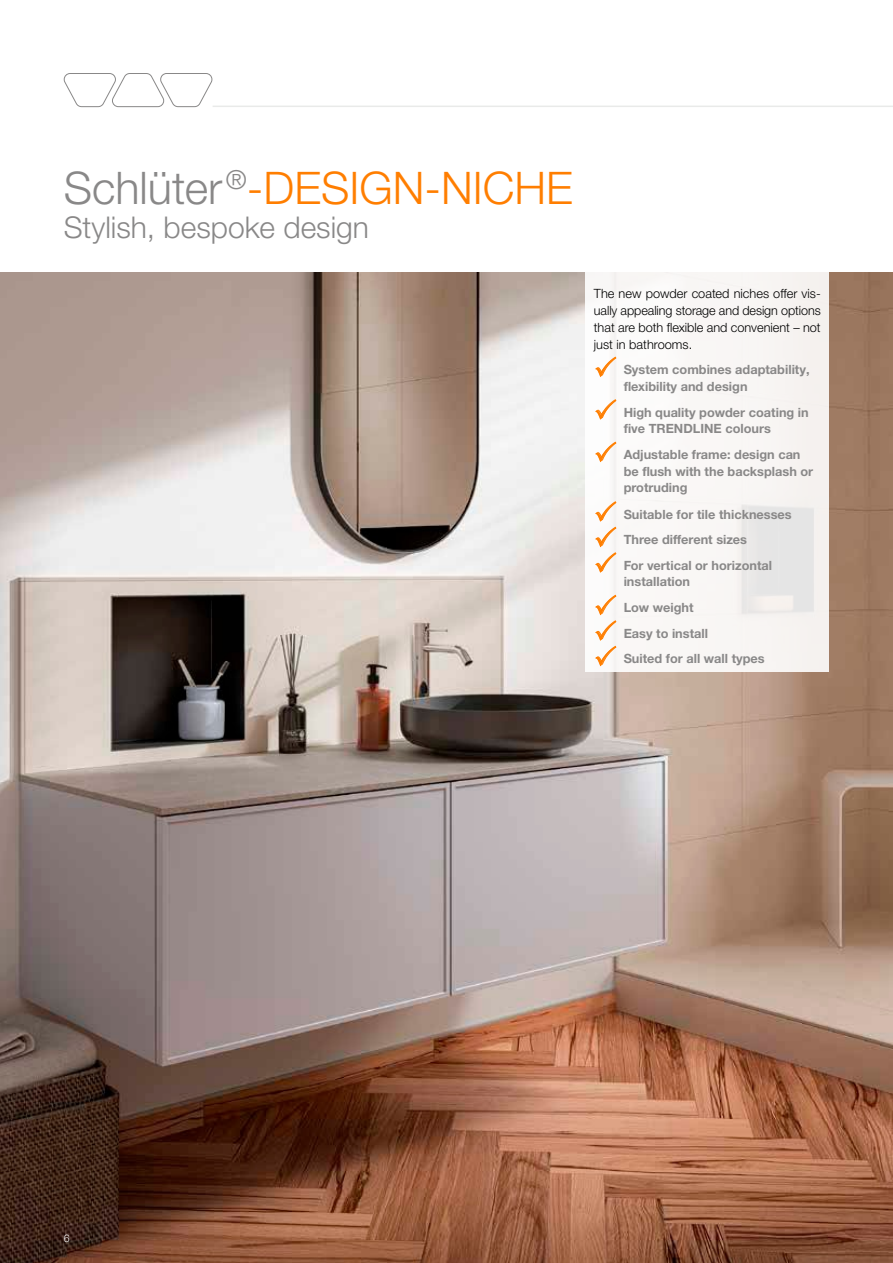
<style>
.page{position:relative;width:893px;height:1263px;background:#fff}
.page>*{position:absolute;margin:0;border:0;box-sizing:border-box;transform-origin:0 0}
.t1{font:300 45px "Helvetica Neue LTW1 G";color:#ff7e00}
.t2{font:300 30px "Helvetica Neue LTW1 G";color:#898888}
.t3{font:700 12.75px/16.5px "Helvetica Neue LTW1 G";color:#898888}
.t4{font:300 12.75px/17px "Helvetica Neue LTW1 G";color:#000;text-align:justify}
.t5{font:300 10.5px "Helvetica Neue LTW1 G";color:#fff}
.s1{color:#898888}
.s2{color:#ff7e00}
</style>
<div class="page">
<svg style="left:64px;top:73px;width:148px;height:34px"></svg>
<hr style="left:213px;top:106px;width:680px;height:1px;background:#e9eae9">
<img style="left:0;top:272px;width:893px;height:991px">
<svg style="left:585px;top:272px;width:244px;height:400px;fill:#f9f6f5"></svg>
<svg style="left:617px;top:380px;width:30px;height:1px"></svg>
<svg style="left:617px;top:423px;width:30px;height:1px"></svg>
<svg style="left:617px;top:465px;width:30px;height:1px"></svg>
<svg style="left:617px;top:525px;width:30px;height:1px"></svg>
<svg style="left:617px;top:550px;width:30px;height:1px"></svg>
<svg style="left:617px;top:576px;width:30px;height:1px"></svg>
<svg style="left:617px;top:618px;width:30px;height:1px"></svg>
<svg style="left:617px;top:644px;width:30px;height:1px"></svg>
<svg style="left:617px;top:669px;width:30px;height:1px"></svg>
<h1 class="t1" style="left:64px;top:161px;width:511px"><span class="s1">Schlüter</span> <sup>®</sup>-DESIGN-NICHE</h1>
<h2 class="t2" style="left:64px;top:209px;width:307px">Stylish, bespoke design</h2>
<p class="t4" style="left:594px;top:285px;width:228px">The new powder coated niches offer vis&shy;ually appealing storage and design options that are both flexible and convenient – not just in bathrooms.</p>
<p class="t3" style="left:624px;top:361px;width:187px;text-indent:-30px"><span class="s2">✓</span> System combines adaptability, flexibility and design</p>
<p class="t3" style="left:624px;top:404px;width:187px;text-indent:-30px"><span class="s2">✓</span> High quality powder coating in five TRENDLINE colours</p>
<p class="t3" style="left:624px;top:446px;width:191px;text-indent:-30px"><span class="s2">✓</span> Adjustable frame: design can be flush with the backsplash or protruding</p>
<p class="t3" style="left:594px;top:506px;width:199px"><span class="s2">✓</span> Suitable for tile thicknesses</p>
<p class="t3" style="left:594px;top:531px;width:155px"><span class="s2">✓</span> Three different sizes</p>
<p class="t3" style="left:624px;top:557px;width:150px;text-indent:-30px"><span class="s2">✓</span> For vertical or horizontal installation</p>
<p class="t3" style="left:594px;top:599px;width:101px"><span class="s2">✓</span> Low weight</p>
<p class="t3" style="left:594px;top:625px;width:116px"><span class="s2">✓</span> Easy to install</p>
<p class="t3" style="left:594px;top:650px;width:172px"><span class="s2">✓</span> Suited for all wall types</p>
<p class="t5" style="left:64px;top:1231px;width:7px">6</p>
</div>
